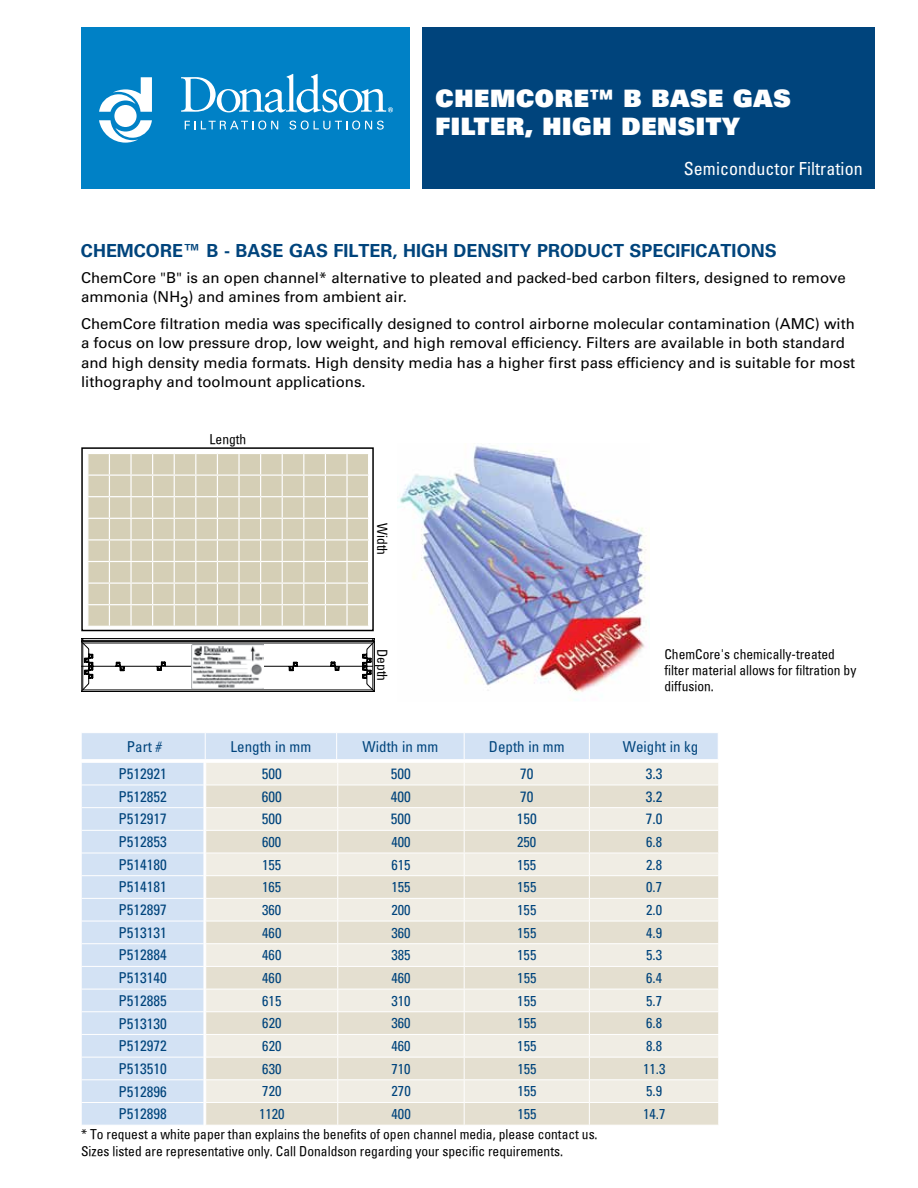
<style>
.page{position:relative;width:918px;height:1188px;background:#fff}
.page>*{position:absolute;margin:0;border:0;box-sizing:border-box;transform-origin:0 0}
.t1{font:24px/28.8px "Univers LT Std X Black";letter-spacing:.03em;color:#fff}
.t2{font:700 18px "Univers LT Std";color:#00447c}
.t3{font:condensed 18px "Univers LT Std";letter-spacing:.005em;color:#fff}
.t4{font:15px/19.5px "Univers LT Std";color:#000}
.t5{font:condensed 15px/22.6px "Univers LT Std";color:#00447c;text-align:justify}
.t6{font:condensed 14.4px "Univers LT Std";color:#00447c}
.t7{font:condensed 13.5px/16.2px "Univers";color:#000}
</style>
<div class="page">
<div style="left:422px;top:27px;width:453px;height:162px;background:#00447c"></div>
<div style="left:81px;top:27px;width:329px;height:162px;background:#0081c6"></div>
<svg style="left:99px;top:77px;width:53px;height:66px"></svg>
<svg style="left:185px;top:121px;width:93px;height:9px"></svg>
<svg style="left:290px;top:121px;width:94px;height:9px"></svg>
<svg style="left:181px;top:74px;width:212px;height:38px"></svg>
<svg style="left:81px;top:733px;width:638px;height:392px;background:#e5e6e2"></svg>
<svg style="left:88px;top:454px;width:281px;height:172px;background:#d9d3bd"></svg>
<div style="left:81px;top:447px;width:293px;height:184px;border:2px solid #000"></div>
<svg style="left:81px;top:638px;width:294px;height:54px"></svg>
<img style="left:191px;top:645px;width:73px;height:43px">
<img style="left:398px;top:445px;width:252px;height:255px">
<h1 class="t1" style="left:435px;top:83px;width:357px">CHEMCORE™ B BASE GAS<br>FILTER, HIGH DENSITY</h1>
<p class="t3" style="left:684px;top:157px;width:181px">Semiconductor Filtration</p>
<p class="t2" style="left:81px;top:240px;width:697px">CHEMCORE™ B - BASE GAS FILTER, HIG H DENSITY PRODUCT SPECIFICATIONS</p>
<p class="t4" style="left:81px;top:268px;width:766px">ChemCore "B" is an open channel* alternative to pleated and packed-bed carbon filters, designed to remove ammonia (NH3) and amines from ambient air.</p>
<p class="t4" style="left:81px;top:314px;width:776px">ChemCore filtration media was specifically designed to control airborne molecular contamination (AMC) with a focus on low pressure drop, low weight, and high removal efficiency. Filters are available in both standard and high density media formats. High density media has a higher first pass efficiency and is suitable for most lithography and toolmount applications.</p>
<p class="t7" style="left:210px;top:431px;width:38px">Length</p>
<p class="t7" style="left:391px;top:523px;width:34px;rotate:90deg">Width</p>
<p class="t7" style="left:391px;top:649px;width:34px;rotate:90deg">Depth</p>
<p class="t7" style="left:664px;top:646px;width:193px">ChemCore's chemically-treated filter material allows for filtration by diffusion.</p>
<p class="t5" style="left:127px;top:735px;width:37px">Part #</p>
<p class="t5" style="left:231px;top:735px;width:82px">Length in mm</p>
<p class="t5" style="left:363px;top:735px;width:77px">Width in mm</p>
<p class="t5" style="left:489px;top:735px;width:77px">Depth in mm</p>
<p class="t5" style="left:623px;top:735px;width:77px">Weight in kg</p>
<p class="t5" style="left:262px;top:762px;width:21px">500</p>
<p class="t5" style="left:391px;top:762px;width:21px">500</p>
<p class="t5" style="left:520px;top:762px;width:15px">70</p>
<p class="t5" style="left:646px;top:762px;width:18px">3.3</p>
<p class="t5" style="left:262px;top:785px;width:21px">600</p>
<p class="t5" style="left:391px;top:785px;width:21px">400</p>
<p class="t5" style="left:520px;top:785px;width:15px">70</p>
<p class="t5" style="left:646px;top:785px;width:18px">3.2</p>
<p class="t5" style="left:262px;top:808px;width:21px">500</p>
<p class="t5" style="left:391px;top:808px;width:21px">500</p>
<p class="t5" style="left:517px;top:808px;width:21px">150</p>
<p class="t5" style="left:646px;top:808px;width:18px">7.0</p>
<p class="t6" style="left:262px;top:833px;width:21px">600</p>
<p class="t6" style="left:391px;top:833px;width:21px">400</p>
<p class="t6" style="left:517px;top:833px;width:21px">250</p>
<p class="t6" style="left:646px;top:833px;width:17px">6.8</p>
<p class="t6" style="left:262px;top:855px;width:21px">155</p>
<p class="t6" style="left:391px;top:855px;width:21px">615</p>
<p class="t6" style="left:517px;top:855px;width:21px">155</p>
<p class="t6" style="left:646px;top:855px;width:17px">2.8</p>
<p class="t6" style="left:262px;top:878px;width:21px">165</p>
<p class="t6" style="left:391px;top:878px;width:21px">155</p>
<p class="t6" style="left:517px;top:878px;width:21px">155</p>
<p class="t6" style="left:646px;top:878px;width:17px">0.7</p>
<p class="t6" style="left:262px;top:901px;width:21px">360</p>
<p class="t6" style="left:391px;top:901px;width:21px">200</p>
<p class="t6" style="left:517px;top:901px;width:21px">155</p>
<p class="t6" style="left:646px;top:901px;width:17px">2.0</p>
<p class="t6" style="left:262px;top:923px;width:21px">460</p>
<p class="t6" style="left:391px;top:923px;width:21px">360</p>
<p class="t6" style="left:517px;top:923px;width:21px">155</p>
<p class="t6" style="left:646px;top:923px;width:17px">4.9</p>
<p class="t6" style="left:262px;top:946px;width:21px">460</p>
<p class="t6" style="left:391px;top:946px;width:21px">385</p>
<p class="t6" style="left:517px;top:946px;width:21px">155</p>
<p class="t6" style="left:646px;top:946px;width:17px">5.3</p>
<p class="t6" style="left:262px;top:969px;width:21px">460</p>
<p class="t6" style="left:391px;top:969px;width:21px">460</p>
<p class="t6" style="left:517px;top:969px;width:21px">155</p>
<p class="t6" style="left:646px;top:969px;width:17px">6.4</p>
<p class="t6" style="left:262px;top:991px;width:21px">615</p>
<p class="t6" style="left:391px;top:991px;width:21px">310</p>
<p class="t6" style="left:517px;top:991px;width:21px">155</p>
<p class="t6" style="left:646px;top:991px;width:17px">5.7</p>
<p class="t6" style="left:262px;top:1014px;width:21px">620</p>
<p class="t6" style="left:392px;top:1014px;width:21px">360</p>
<p class="t6" style="left:517px;top:1014px;width:21px">155</p>
<p class="t6" style="left:646px;top:1014px;width:17px">6.8</p>
<p class="t6" style="left:262px;top:1037px;width:21px">620</p>
<p class="t6" style="left:392px;top:1037px;width:21px">460</p>
<p class="t6" style="left:517px;top:1037px;width:21px">155</p>
<p class="t6" style="left:646px;top:1037px;width:17px">8.8</p>
<p class="t6" style="left:262px;top:1059px;width:21px">630</p>
<p class="t6" style="left:392px;top:1059px;width:21px">710</p>
<p class="t6" style="left:517px;top:1059px;width:21px">155</p>
<p class="t6" style="left:643px;top:1059px;width:24px">11.3</p>
<p class="t6" style="left:262px;top:1082px;width:21px">720</p>
<p class="t6" style="left:392px;top:1082px;width:21px">270</p>
<p class="t6" style="left:517px;top:1082px;width:21px">155</p>
<p class="t6" style="left:646px;top:1082px;width:17px">5.9</p>
<p class="t6" style="left:259px;top:1105px;width:27px">1120</p>
<p class="t6" style="left:392px;top:1105px;width:21px">400</p>
<p class="t6" style="left:517px;top:1105px;width:21px">155</p>
<p class="t6" style="left:643px;top:1105px;width:24px">14.7</p>
<p class="t5" style="left:118px;top:762px;width:50px">P512921<br>P512852<br>P512917<br>P512853<br>P514180<br>P514181<br>P512897<br>P513131<br>P512884<br>P513140<br>P512885<br>P513130<br>P512972<br>P513510<br>P512896<br>P512898</p>
<p class="t7" style="left:81px;top:1126px;width:518px">* To request a white paper than explains the benefits of open channel media, please contact us.<br>Sizes listed are representative only. Call Donaldson regarding your specific requirements.</p>
</div>
